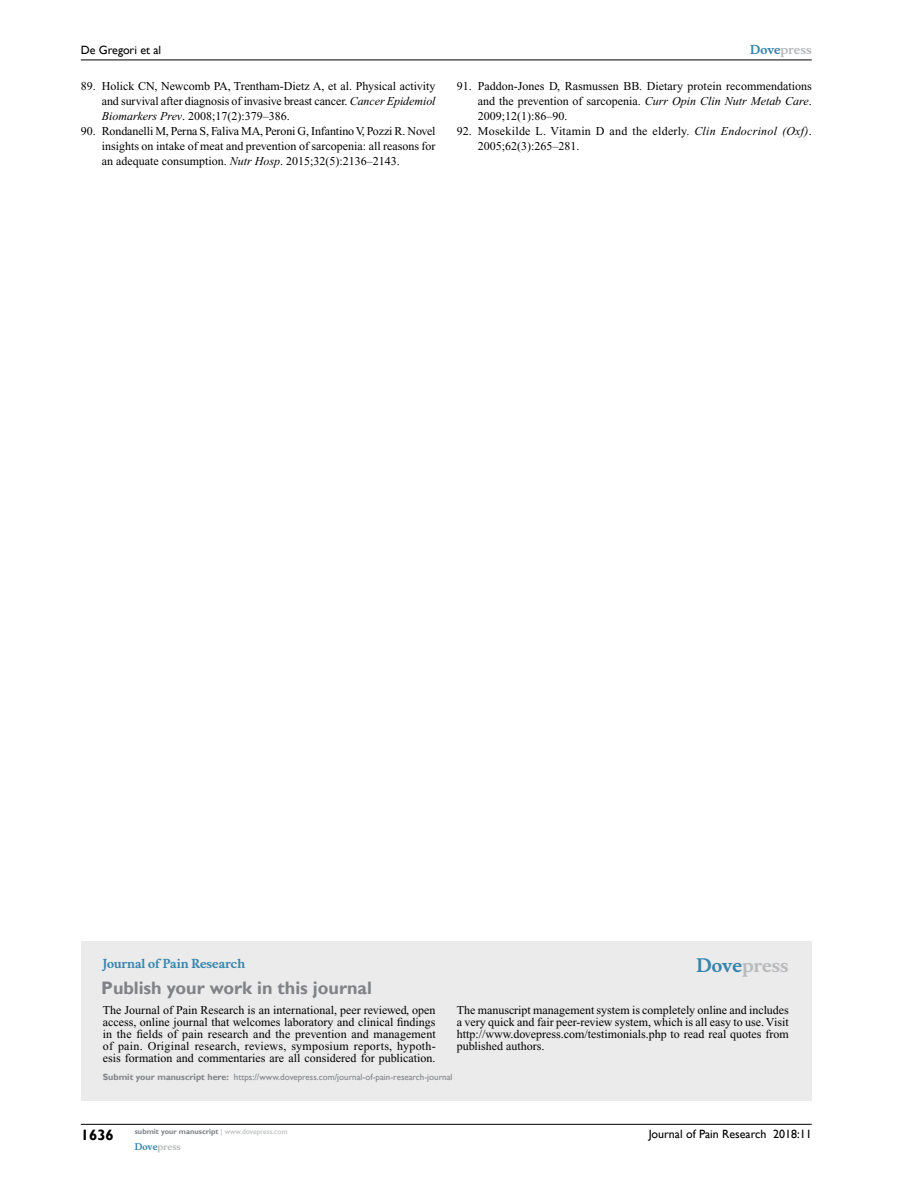
<style>
.page{position:relative;width:918px;height:1188px;background:#fff}
.page>*{position:absolute;margin:0;border:0;box-sizing:border-box;transform-origin:0 0}
.t1{font:700 18px "Gill Sans";color:#808285}
.t2{font:700 18px "Musee";color:#b8babc}
.t3{font:700 15px "Gill Sans";color:#000}
.t4{font:12px/12px "Times New Roman";color:#000;text-align:justify}
.t5{font:12px/15px "Times New Roman";letter-spacing:.02em;color:#000}
.t6{font:12px "Gill Sans";color:#000}
.t7{font:700 12px "Musee";color:#3785ad}
.t8{font:700 12px "Musee";color:#b8babc}
.t9{font:9px "Gill Sans";color:#808285}
.t10{font:700 9px "Musee";color:#b8babc}
.t11{font:700 7.5px "Gill Sans";color:#808285}
.s1{font-style:italic}
.s2{color:#3785ad}
.s3{font-weight:700}
.s4{font-weight:400;color:#b8babc}
</style>
<div class="page">
<div style="left:81px;top:941px;width:731px;height:159px;background:#ebebec"></div>
<hr style="left:81px;top:1124px;width:731px;height:1px;background:#000">
<hr style="left:81px;top:60px;width:731px;height:1px;background:#000">
<p class="t6" style="left:81px;top:43px;width:82px">De Gregori et al</p>
<p class="t4" style="left:102px;top:79px;width:335px;line-height:15px;text-indent:-21px">89. Holick CN, Newcomb PA, Trentham-Dietz A, et al. Physical activity and survival after diagnosis of invasive breast cancer. <span class="s1">Cancer Epidemiol Biomarkers Prev</span>. 2008;17(2):379–386.</p>
<p class="t4" style="left:102px;top:124px;width:335px;line-height:15px;text-indent:-21px">90. Rondanelli M, Perna S, Faliva MA, Peroni G, Infantino V, Pozzi R. Novel insights on intake of meat and prevention of sarcopenia: all reasons for an adequate consumption. <span class="s1">Nutr Hosp</span>. 2015;32(5):2136–2143.</p>
<p class="t8" style="left:750px;top:43px;width:63px"><span class="s2">Dove</span>press</p>
<p class="t4" style="left:478px;top:79px;width:336px;line-height:15px;text-indent:-21px">91. Paddon-Jones D, Rasmussen BB. Dietary protein recommendations and the prevention of sarcopenia. <span class="s1">Curr Opin Clin Nutr Metab Care</span>.<br>2009;12(1):86–90.</p>
<p class="t5" style="left:478px;top:124px;width:335px;text-indent:-21px">92. Mosekilde L. Vitamin D and the elderly. <span class="s1">Clin Endocrinol (Oxf)</span>.<br>2005;62(3):265–281.</p>
<p class="t7" style="left:103px;top:956px;width:144px">Journal of Pain Research</p>
<h1 class="t1" style="left:101px;top:977px;width:272px">Publish your work in this journal</h1>
<h1 class="t2" style="left:697px;top:955px;width:94px"><span class="s2">Dove</span>press</h1>
<p class="t4" style="left:103px;top:1004px;width:335px">The Journal of Pain Research is an international, peer reviewed, open access, online journal that welcomes laboratory and clinical findings in the fields of pain research and the prevention and management of pain. Original research, reviews, symposium reports, hypoth&shy;esis formation and commentaries are all considered for publication.</p>
<p class="t4" style="left:457px;top:1004px;width:334px">The manuscript management system is completely online and includes a very quick and fair peer-review system, which is all easy to use. Visit http://www.dovepress.com/testimonials.php to read real quotes from published authors.</p>
<p class="t9" style="left:103px;top:1072px;width:351px"><span class="s3">Submit your manuscript here:</span> https://www.dovepress.com/journal-of-pain-research-journal</p>
<p class="t3" style="left:81px;top:1126px;width:35px">1636</p>
<p class="t11" style="left:135px;top:1127px;width:154px">submit your manuscript <span class="s4">| www.dovepress.com</span></p>
<p class="t10" style="left:135px;top:1141px;width:48px"><span class="s2">Dove</span>press</p>
<p class="t6" style="left:649px;top:1127px;width:164px">Journal of Pain Research 2018:11</p>
</div>
